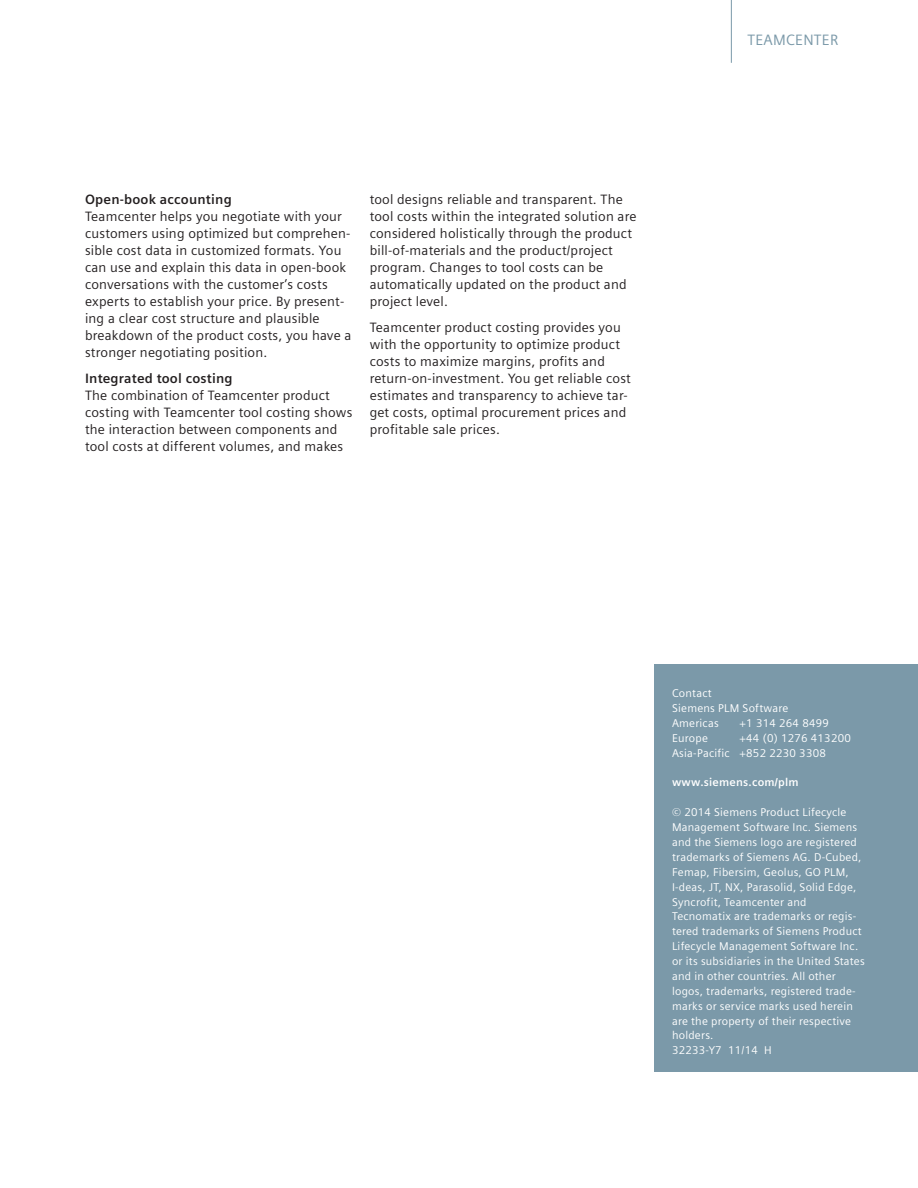
<style>
.page{position:relative;width:918px;height:1188px;background:#fff}
.page>*{position:absolute;margin:0;border:0;box-sizing:border-box;transform-origin:0 0}
.t1{font:15px "Siemens Sans";letter-spacing:.015em;color:#7b99a9}
.t2{font:13.5px/17px "Siemens Sans";letter-spacing:.015em;color:#231f20}
.t3{font:700 13.5px "Siemens Sans";letter-spacing:.015em;color:#231f20}
.t4{font:11.25px/14.9px "Siemens Sans";letter-spacing:.02em;color:#fff}
.t5{font:700 11.25px "Siemens Sans";letter-spacing:.02em;color:#fff}
</style>
<div class="page">
<hr style="left:731px;top:0;width:1px;height:63px;background:#7b99a9">
<div style="left:655px;top:664px;width:263px;height:408px;background:#7b99a9"></div>
<p class="t3" style="left:85px;top:192px;width:148px">Open-book accounting</p>
<p class="t2" style="left:85px;top:208px;width:268px">Teamcenter helps you negotiate with your customers using optimized but comprehen&shy;sible cost data in customized formats. You can use and explain this data in open-book conversations with the customer’s costs experts to establish your price. By present&shy;ing a clear cost structure and plausible breakdown of the product costs, you have a stronger negotiating position.</p>
<p class="t3" style="left:85px;top:370px;width:149px">Integrated tool costing</p>
<p class="t2" style="left:85px;top:387px;width:269px">The combination of Teamcenter product costing with Teamcenter tool costing shows the interaction between components and tool costs at different volumes, and makes</p>
<p class="t2" style="left:370px;top:191px;width:268px">tool designs reliable and transparent. The tool costs within the integrated solution are considered holistically through the product bill-of-materials and the product/project program. Changes to tool costs can be automatically updated on the product and project level.</p>
<p class="t2" style="left:370px;top:319px;width:263px">Teamcenter product costing provides you with the opportunity to optimize product costs to maximize margins, profits and return-on-investment. You get reliable cost estimates and transparency to achieve tar&shy;get costs, optimal procurement prices and profitable sale prices.</p>
<p class="t1" style="left:748px;top:32px;width:92px">TEAMCENTER</p>
<p class="t4" style="left:672px;top:686px;width:118px">Contact<br>Siemens PLM Software<br>Americas</p>
<p class="t4" style="left:740px;top:716px;width:91px">+1 314 264 8499</p>
<p class="t4" style="left:672px;top:731px;width:180px;text-indent:68px">+44 (0) 1276 413200<br>Asia-Pacific +852 2230 3308</p>
<p class="t5" style="left:672px;top:776px;width:128px">www.siemens.com/plm</p>
<p class="t4" style="left:672px;top:805px;width:194px">© 2014 Siemens Product Lifecycle<br>Management Software Inc. Siemens and the Siemens logo are registered trademarks of Siemens AG. D-Cubed,<br>Femap, Fibersim, Geolus, GO PLM,<br>I-deas, JT, NX, Parasolid, Solid Edge,<br>Syncrofit, Teamcenter and<br>Tecnomatix are trademarks or regis&shy;tered trademarks of Siemens Product<br>Lifecycle Management Software Inc. or its subsidiaries in the United States and in other countries. All other logos, trademarks, registered trade&shy;marks or service marks used herein are the property of their respective holders.<br>32233-Y7 11/14 H</p>
<p class="t4" style="left:672px;top:731px;width:37px">Europe</p>
</div>
